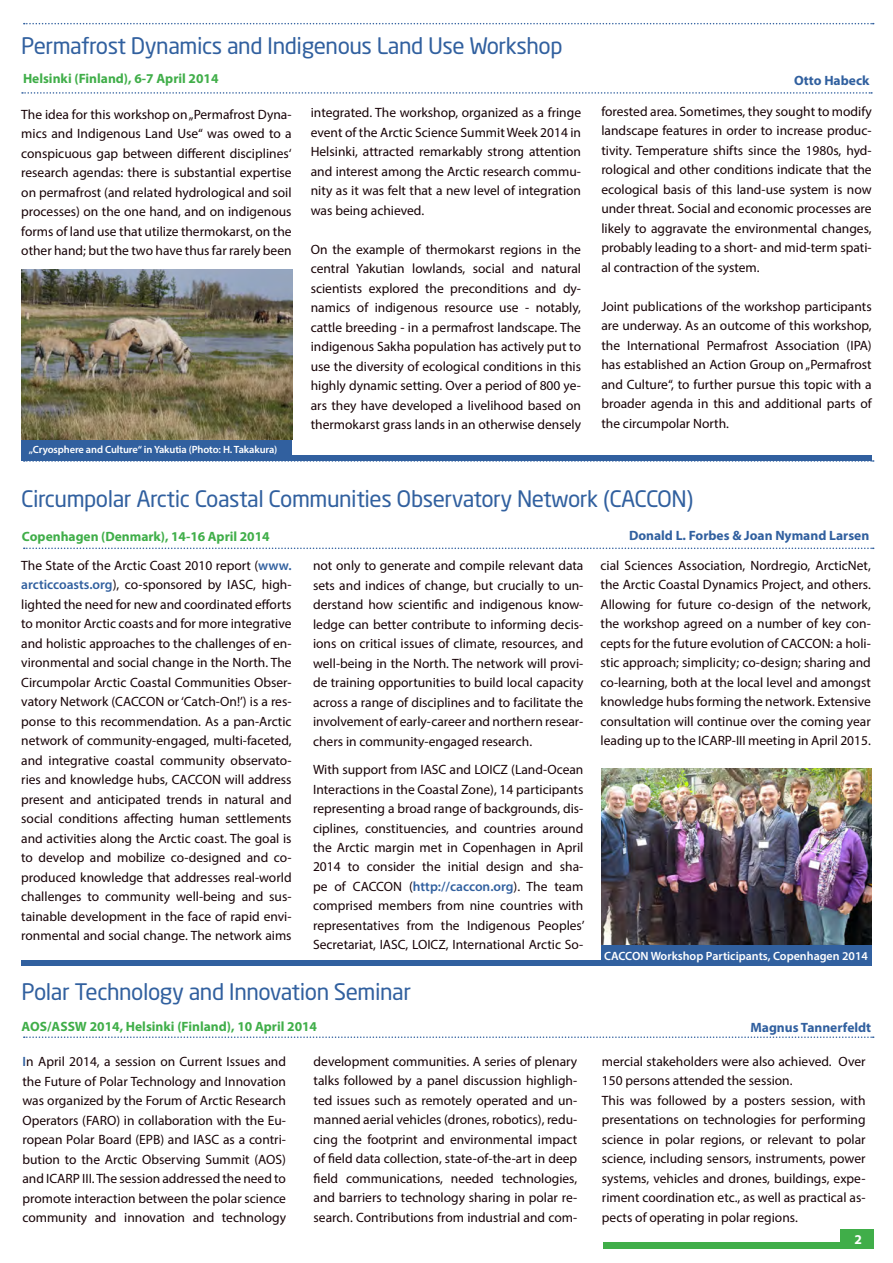
<style>
.page{position:relative;width:893px;height:1263px;background:#fff}
.page>*{position:absolute;margin:0;border:0;box-sizing:border-box;transform-origin:0 0}
.t1{font:22.5px "Neo Sans Std";letter-spacing:-.02em;color:#31609f}
.t2{font:13.5px/19.5px "Myriad Pro";color:#170206;text-align:justify}
.t3{font:700 13.5px "Myriad Pro";color:#40ae49}
.t4{font:700 13.5px "Myriad Pro";color:#31609f}
.t5{font:700 13.5px "Myriad Pro";color:#fff}
.t6{font:600 12px "Myriad Pro";color:#fff}
.t7{font:600 10.5px "Myriad Pro";letter-spacing:-.01em;color:#fff}
.s1{font-weight:600;color:#31609f}
</style>
<div class="page">
<div style="left:603px;top:1242px;width:270px;height:7px;background:#40ae49"></div>
<div style="left:840px;top:1229px;width:34px;height:20px;background:#40ae49"></div>
<svg style="left:22px;top:92px;width:850px;height:2px"></svg>
<img style="left:22px;top:269px;width:270px;height:171px">
<div style="left:22px;top:440px;width:270px;height:20px;background:#31609f"></div>
<svg style="left:24px;top:547px;width:850px;height:2px"></svg>
<svg style="left:24px;top:23px;width:850px;height:1px"></svg>
<svg style="left:24px;top:1036px;width:850px;height:2px"></svg>
<svg style="left:24px;top:460px;width:850px;height:2px"></svg>
<img style="left:601px;top:769px;width:271px;height:176px">
<div style="left:21px;top:960px;width:608px;height:6px;background:#31609f"></div>
<div style="left:601px;top:945px;width:271px;height:21px;background:#31609f"></div>
<div style="left:64px;top:455px;width:808px;height:5px;background:#31609f"></div>
<p class="t1" style="left:21px;top:32px;width:543px">Permafrost Dynamics and Indigenous Land Use Workshop</p>
<p class="t3" style="left:23px;top:70px;width:197px">Helsinki (Finland), 6-7 April 2014</p>
<p class="t4" style="left:794px;top:71px;width:77px">Otto Habeck</p>
<p class="t2" style="left:21px;top:104px;width:272px">The idea for this workshop on „Permafrost Dyna&shy;mics and Indigenous Land Use“ was owed to a conspicuous gap between different disciplines‘ research agendas: there is substantial expertise on permafrost (and related hydrological and soil processes) on the one hand, and on indigenous forms of land use that utilize thermokarst, on the other hand; but the two have thus far rarely been</p>
<p class="t2" style="left:311px;top:103px;width:272px">integrated. The workshop, organized as a fringe event of the Arctic Science Summit Week 2014 in Helsinki, attracted remarkably strong attention and interest among the Arctic research commu&shy;nity as it was felt that a new level of integration was being achieved.</p>
<p class="t2" style="left:311px;top:239px;width:272px">On the example of thermokarst regions in the central Yakutian lowlands, social and natural scientists explored the preconditions and dy&shy;namics of indigenous resource use - notably, cattle breeding - in a permafrost landscape. The indigenous Sakha population has actively put to use the diversity of ecological conditions in this highly dynamic setting. Over a period of 800 ye&shy;ars they have developed a livelihood based on thermokarst grass lands in an otherwise densely</p>
<p class="t7" style="left:29px;top:443px;width:250px">„Cryosphere and Culture“ in Yakutia (Photo: H. Takakura)</p>
<p class="t2" style="left:601px;top:101px;width:272px">forested area. Sometimes, they sought to modify landscape features in order to increase produc&shy;tivity. Temperature shifts since the 1980s, hyd&shy;rological and other conditions indicate that the ecological basis of this land-use system is now under threat. Social and economic processes are likely to aggravate the environmental changes, probably leading to a short- and mid-term spati&shy;al contraction of the system.</p>
<p class="t2" style="left:601px;top:296px;width:272px">Joint publications of the workshop participants are underway. As an outcome of this workshop, the International Permafrost Association (IPA) has established an Action Group on „Permafrost and Culture“, to further pursue this topic with a broader agenda in this and additional parts of the circumpolar North.</p>
<p class="t1" style="left:21px;top:485px;width:674px">Circumpolar Arctic Coastal Communities Observatory Network (CACCON)</p>
<p class="t3" style="left:22px;top:528px;width:249px">Copenhagen (Denmark), 14-16 April 2014</p>
<p class="t2" style="left:21px;top:555px;width:272px">The State of the Arctic Coast 2010 report (<span class="s1">www. arcticcoasts.org</span>), co-sponsored by IASC, high&shy;lighted the need for new and coordinated efforts to monitor Arctic coasts and for more integrative and holistic approaches to the challenges of en&shy;vironmental and social change in the North. The Circumpolar Arctic Coastal Communities Obser&shy;vatory Network (CACCON or ‘Catch-On!’) is a res&shy;ponse to this recommendation. As a pan-Arctic network of community-engaged, multi-faceted, and integrative coastal community observato&shy;ries and knowledge hubs, CACCON will address present and anticipated trends in natural and social conditions affecting human settlements and activities along the Arctic coast. The goal is to develop and mobilize co-designed and co&shy;produced knowledge that addresses real-world challenges to community well-being and sus&shy;tainable development in the face of rapid envi&shy;ronmental and social change. The network aims</p>
<p class="t2" style="left:313px;top:555px;width:272px">not only to generate and compile relevant data sets and indices of change, but crucially to un&shy;derstand how scientific and indigenous know&shy;ledge can better contribute to informing decis&shy;ions on critical issues of climate, resources, and well-being in the North. The network will provi&shy;de training opportunities to build local capacity across a range of disciplines and to facilitate the involvement of early-career and northern resear&shy;chers in community-engaged research.</p>
<p class="t2" style="left:313px;top:759px;width:273px">With support from IASC and LOICZ (Land-Ocean Interactions in the Coastal Zone), 14 participants representing a broad range of backgrounds, dis&shy;ciplines, constituencies, and countries around the Arctic margin met in Copenhagen in April 2014 to consider the initial design and sha&shy;pe of CACCON (<span class="s1">http://caccon.org</span>). The team comprised members from nine countries with representatives from the Indigenous Peoples’</p>
<p class="t2" style="left:313px;top:935px;width:272px">Secretariat, IASC, LOICZ, International Arctic So-</p>
<p class="t4" style="left:629px;top:526px;width:242px">Donald L. Forbes &amp; Joan Nymand Larsen</p>
<p class="t2" style="left:600px;top:555px;width:272px">cial Sciences Association, Nordregio, ArcticNet, the Arctic Coastal Dynamics Project, and others.<br>Allowing for future co-design of the network, the workshop agreed on a number of key con&shy;cepts for the future evolution of CACCON: a holi&shy;stic approach; simplicity; co-design; sharing and co-learning, both at the local level and amongst knowledge hubs forming the network. Extensive consultation will continue over the coming year leading up to the ICARP-III meeting in April 2015.</p>
<p class="t6" style="left:604px;top:948px;width:265px">CACCON Workshop Participants, Copenhagen 2014</p>
<p class="t1" style="left:22px;top:978px;width:391px">Polar Technology and Innovation Seminar</p>
<p class="t3" style="left:22px;top:1018px;width:297px">AOS/ASSW 2014, Helsinki (Finland), 10 April 2014</p>
<p class="t4" style="left:750px;top:1019px;width:122px">Magnus Tannerfeldt</p>
<p class="t2" style="left:22px;top:1051px;width:265px"><span class="s1">I</span>n April 2014, a session on Current Issues and the Future of Polar Technology and Innovation was organized by the Forum of Arctic Research Operators (FARO) in collaboration with the Eu&shy;ropean Polar Board (EPB) and IASC as a contri&shy;bution to the Arctic Observing Summit (AOS) and ICARP III. The session addressed the need to promote interaction between the polar science community and innovation and technology</p>
<p class="t2" style="left:314px;top:1051px;width:265px">development communities. A series of plenary talks followed by a panel discussion highligh&shy;ted issues such as remotely operated and un&shy;manned aerial vehicles (drones, robotics), redu&shy;cing the footprint and environmental impact of field data collection, state-of-the-art in deep field communications, needed technologies, and barriers to technology sharing in polar re&shy;search. Contributions from industrial and com-</p>
<p class="t2" style="left:602px;top:1051px;width:265px">mercial stakeholders were also achieved. Over<br>150 persons attended the session.</p>
<p class="t2" style="left:602px;top:1090px;width:265px">This was followed by a posters session, with presentations on technologies for performing science in polar regions, or relevant to polar science, including sensors, instruments, power systems, vehicles and drones, buildings, expe&shy;riment coordination etc., as well as practical as&shy;pects of operating in polar regions.</p>
<p class="t5" style="left:854px;top:1231px;width:9px">2</p>
</div>
